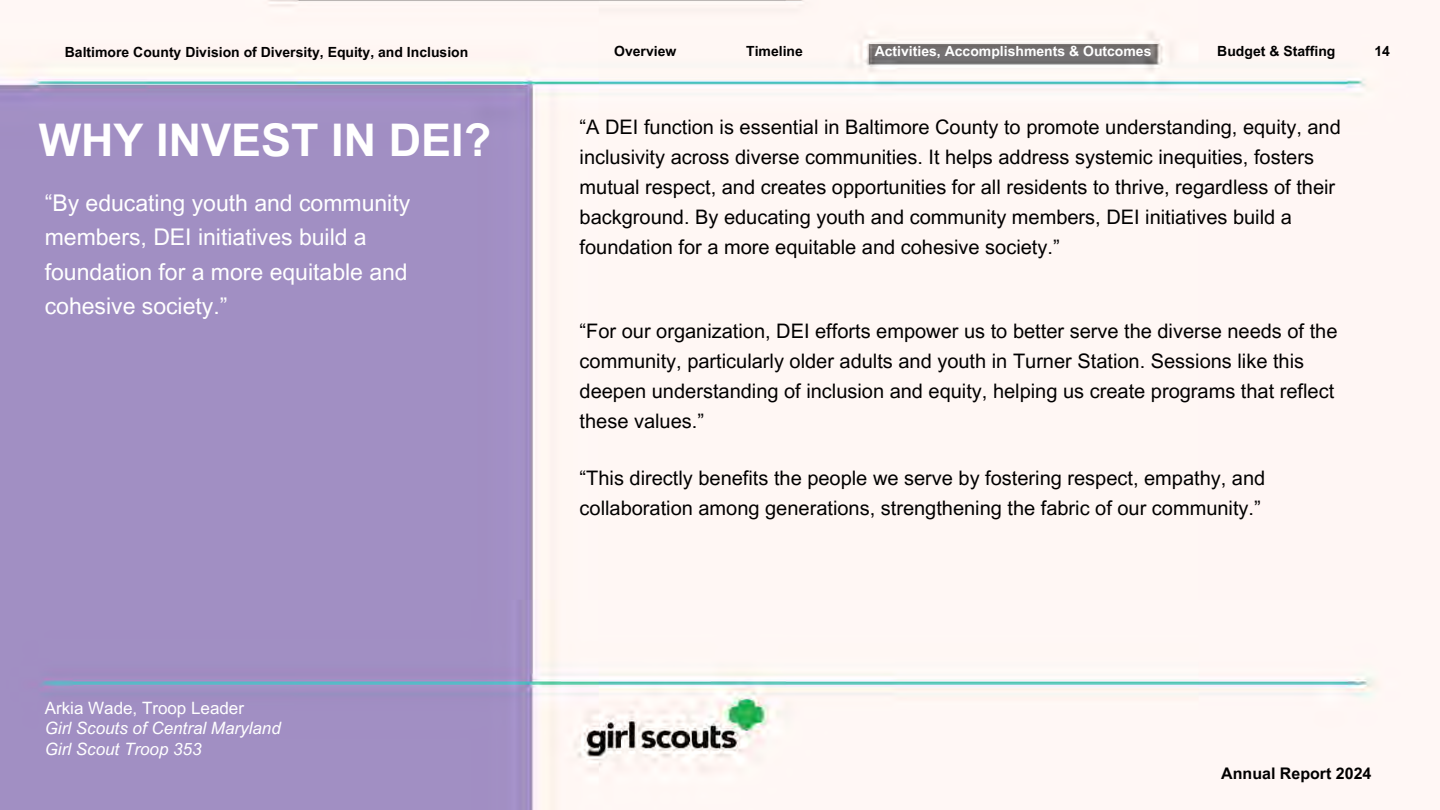
<style>
.page{position:relative;width:1440px;height:810px;background:#fff}
.page>*{position:absolute;margin:0;border:0;box-sizing:border-box;transform-origin:0 0}
.t1{font:700 45px "Arial MT Pro";color:#fff}
.t2{font:23px/34.5px "Arial MT Pro";color:#fff}
.t3{font:20px/30px "Arial MT Pro";color:#000}
.t4{font:italic 17px/20.3px "Arial MT Pro";color:#fff}
.t5{font:700 16px "Arial MT Pro";color:#000}
.t6{font:700 14px "Arial MT Pro";color:#000}
.t7{font:700 14px "Arial MT Pro";color:#fff}
.s1{font-style:normal}
</style>
<div class="page">
<img style="left:0;top:0;width:1440px;height:810px">
<p class="t6" style="left:65px;top:46px;width:405px">Baltimore County Division of Diversity, Equity, and Inclusion</p>
<p class="t6" style="left:614px;top:46px;width:64px">Overview</p>
<p class="t6" style="left:746px;top:46px;width:58px">Timeline</p>
<p class="t7" style="left:875px;top:46px;width:278px">Activities, Accomplishments &amp; Outcomes</p>
<p class="t6" style="left:1217px;top:46px;width:120px">Budget &amp; Staffing</p>
<p class="t6" style="left:1374px;top:46px;width:17px">14</p>
<p class="t1" style="left:39px;top:123px;width:454px">WHY INVEST IN DEI?</p>
<p class="t2" style="left:45px;top:188px;width:367px">“By educating youth and community members, DEI initiatives build a foundation for a more equitable and cohesive society.”</p>
<p class="t4" style="left:45px;top:700px;width:238px"><span class="s1">Arkia Wade, Troop Leader<br></span>Girl Scouts of Central Maryland<br>Girl Scout Troop 353</p>
<p class="t3" style="left:580px;top:115px;width:763px">“A DEI function is essential in Baltimore County to promote understanding, equity, and inclusivity across diverse communities. It helps address systemic inequities, fosters mutual respect, and creates opportunities for all residents to thrive, regardless of their background. By educating youth and community members, DEI initiatives build a foundation for a more equitable and cohesive society.”</p>
<p class="t3" style="left:580px;top:319px;width:759px">“For our organization, DEI efforts empower us to better serve the diverse needs of the community, particularly older adults and youth in Turner Station. Sessions like this deepen understanding of inclusion and equity, helping us create programs that reflect these values.”</p>
<p class="t3" style="left:580px;top:466px;width:687px">“This directly benefits the people we serve by fostering respect, empathy, and collaboration among generations, strengthening the fabric of our community.”</p>
<p class="t5" style="left:1221px;top:768px;width:152px">Annual Report 2024</p>
</div>
